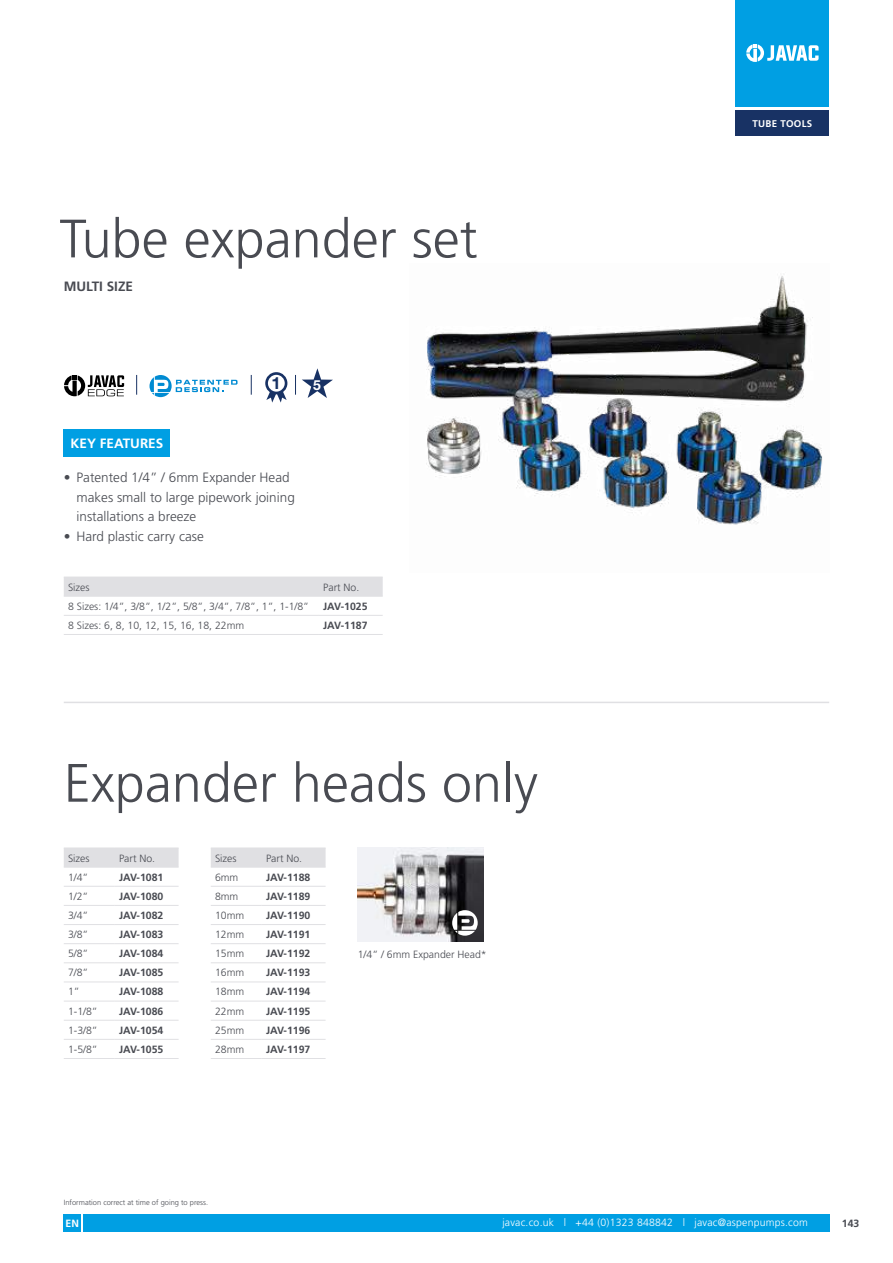
<style>
.page{position:relative;width:893px;height:1263px;background:#fff}
.page>*{position:absolute;margin:0;border:0;box-sizing:border-box;transform-origin:0 0}
.t1{font:300 54px "Frutiger LT Pro";color:#494b52}
.t2{font:700 16.95px "Helvetica Neue";color:#183264}
.t3{font:700 13.8px "Helvetica Neue";color:#fff}
.t4{font:300 13.5px/19.5px "Frutiger LT Pro";color:#494b52}
.t5{font:700 13.5px "Frutiger LT Pro";color:#fff}
.t6{font:700 13.5px "Frutiger LT Pro";color:#494b52}
.t7{font:300 10.5px "Frutiger LT Pro";color:#494b52}
.t8{font:700 10.5px "Frutiger LT Pro";color:#494b52}
.t9{font:300 10.5px "Frutiger LT Pro";letter-spacing:.02em;color:#fff}
.t10{font:700 10.5px "Frutiger LT Pro";color:#fff}
.t11{font:700 9.75px "Frutiger LT Pro";letter-spacing:.025em;color:#fff}
.t12{font:300 7.5px "Frutiger LT Pro";color:#494b52}
</style>
<div class="page">
<svg style="left:736px;top:0;width:93px;height:136px;background:#1691cc"></svg>
<div style="left:83px;top:1214px;width:746px;height:17px;background:#009fe3"></div>
<div style="left:64px;top:1214px;width:17px;height:17px;background:#009fe3"></div>
<div style="left:64px;top:578px;width:319px;height:18px;background:#e0e0e3"></div>
<hr style="left:64px;top:577px;width:255px;height:1px;background:#e0e0e3">
<hr style="left:319px;top:577px;width:64px;height:1px;background:#e0e0e3">
<hr style="left:64px;top:596px;width:255px;height:1px;background:#e0e0e3">
<hr style="left:319px;top:596px;width:64px;height:1px;background:#e0e0e3">
<hr style="left:64px;top:615px;width:255px;height:1px;background:#e0e0e3">
<hr style="left:64px;top:634px;width:255px;height:1px;background:#e0e0e3">
<hr style="left:319px;top:615px;width:64px;height:1px;background:#e0e0e3">
<hr style="left:319px;top:634px;width:64px;height:1px;background:#e0e0e3">
<div style="left:64px;top:849px;width:115px;height:18px;background:#e0e0e3"></div>
<hr style="left:64px;top:848px;width:51px;height:1px;background:#e0e0e3">
<hr style="left:115px;top:848px;width:64px;height:1px;background:#e0e0e3">
<hr style="left:64px;top:867px;width:51px;height:1px;background:#e0e0e3">
<hr style="left:115px;top:867px;width:64px;height:1px;background:#e0e0e3">
<hr style="left:64px;top:886px;width:51px;height:1px;background:#e0e0e3">
<hr style="left:115px;top:886px;width:64px;height:1px;background:#e0e0e3">
<hr style="left:64px;top:905px;width:51px;height:1px;background:#e0e0e3">
<hr style="left:115px;top:905px;width:64px;height:1px;background:#e0e0e3">
<hr style="left:64px;top:924px;width:51px;height:1px;background:#e0e0e3">
<hr style="left:115px;top:924px;width:64px;height:1px;background:#e0e0e3">
<hr style="left:64px;top:943px;width:51px;height:1px;background:#e0e0e3">
<hr style="left:115px;top:943px;width:64px;height:1px;background:#e0e0e3">
<hr style="left:64px;top:962px;width:51px;height:1px;background:#e0e0e3">
<hr style="left:115px;top:962px;width:64px;height:1px;background:#e0e0e3">
<hr style="left:64px;top:981px;width:51px;height:1px;background:#e0e0e3">
<hr style="left:115px;top:981px;width:64px;height:1px;background:#e0e0e3">
<hr style="left:64px;top:1001px;width:51px;height:1px;background:#e0e0e3">
<hr style="left:115px;top:1001px;width:64px;height:1px;background:#e0e0e3">
<hr style="left:64px;top:1020px;width:51px;height:1px;background:#e0e0e3">
<hr style="left:64px;top:1039px;width:51px;height:1px;background:#e0e0e3">
<hr style="left:64px;top:1058px;width:51px;height:1px;background:#e0e0e3">
<hr style="left:115px;top:1020px;width:64px;height:1px;background:#e0e0e3">
<hr style="left:115px;top:1039px;width:64px;height:1px;background:#e0e0e3">
<hr style="left:115px;top:1058px;width:64px;height:1px;background:#e0e0e3">
<div style="left:211px;top:849px;width:115px;height:18px;background:#e0e0e3"></div>
<hr style="left:211px;top:848px;width:51px;height:1px;background:#e0e0e3">
<hr style="left:262px;top:848px;width:64px;height:1px;background:#e0e0e3">
<hr style="left:211px;top:867px;width:51px;height:1px;background:#e0e0e3">
<hr style="left:262px;top:867px;width:64px;height:1px;background:#e0e0e3">
<hr style="left:211px;top:886px;width:51px;height:1px;background:#e0e0e3">
<hr style="left:262px;top:886px;width:64px;height:1px;background:#e0e0e3">
<hr style="left:211px;top:905px;width:51px;height:1px;background:#e0e0e3">
<hr style="left:262px;top:905px;width:64px;height:1px;background:#e0e0e3">
<hr style="left:211px;top:924px;width:51px;height:1px;background:#e0e0e3">
<hr style="left:262px;top:924px;width:64px;height:1px;background:#e0e0e3">
<hr style="left:211px;top:943px;width:51px;height:1px;background:#e0e0e3">
<hr style="left:262px;top:943px;width:64px;height:1px;background:#e0e0e3">
<hr style="left:211px;top:962px;width:51px;height:1px;background:#e0e0e3">
<hr style="left:262px;top:962px;width:64px;height:1px;background:#e0e0e3">
<hr style="left:211px;top:981px;width:51px;height:1px;background:#e0e0e3">
<hr style="left:262px;top:981px;width:64px;height:1px;background:#e0e0e3">
<hr style="left:211px;top:1001px;width:51px;height:1px;background:#e0e0e3">
<hr style="left:262px;top:1001px;width:64px;height:1px;background:#e0e0e3">
<hr style="left:211px;top:1020px;width:51px;height:1px;background:#e0e0e3">
<hr style="left:211px;top:1039px;width:51px;height:1px;background:#e0e0e3">
<hr style="left:211px;top:1058px;width:51px;height:1px;background:#e0e0e3">
<hr style="left:262px;top:1020px;width:64px;height:1px;background:#e0e0e3">
<hr style="left:262px;top:1039px;width:64px;height:1px;background:#e0e0e3">
<hr style="left:262px;top:1058px;width:64px;height:1px;background:#e0e0e3">
<img style="left:358px;top:848px;width:125px;height:93px">
<svg style="left:452px;top:910px;width:26px;height:26px"></svg>
<svg style="left:136px;top:375px;width:1px;height:20px"></svg>
<svg style="left:251px;top:375px;width:1px;height:20px"></svg>
<svg style="left:64px;top:375px;width:60px;height:21px"></svg>
<svg style="left:295px;top:375px;width:1px;height:20px"></svg>
<svg style="left:266px;top:387px;width:21px;height:16px"></svg>
<div style="left:267px;top:373px;width:19px;height:20px;background:#fff;border-radius:50%"></div>
<div style="left:265px;top:372px;width:22px;height:22px;border:3px solid #183264;border-radius:50%"></div>
<svg style="left:302px;top:368px;width:31px;height:30px"></svg>
<svg style="left:149px;top:375px;width:89px;height:22px"></svg>
<div style="left:64px;top:429px;width:106px;height:27px;background:#009fe3"></div>
<hr style="left:64px;top:702px;width:765px;height:1px;background:#e0e0e3">
<img style="left:426px;top:276px;width:397px;height:249px">
<h1 class="t1" style="left:60px;top:207px;width:420px">Tube expander set</h1>
<p class="t6" style="left:64px;top:278px;width:71px">MULTI SIZE</p>
<p class="t5" style="left:71px;top:435px;width:94px">KEY FEATURES</p>
<h2 class="t2" style="left:271px;top:370px;width:11px">1</h2>
<h3 class="t3" style="left:313px;top:374px;width:9px">5</h3>
<p class="t4" style="left:77px;top:468px;width:220px;text-indent:-13px">• Patented 1/4” / 6mm Expander Head makes small to large pipework joining installations a breeze</p>
<p class="t4" style="left:64px;top:526px;width:141px">• Hard plastic carry case</p>
<p class="t7" style="left:68px;top:581px;width:23px">Sizes</p>
<p class="t7" style="left:323px;top:581px;width:38px">Part No.</p>
<p class="t7" style="left:68px;top:600px;width:243px">8 Sizes: 1/4”, 3/8”, 1/2”, 5/8”, 3/4”, 7/8”, 1”, 1-1/8”</p>
<p class="t8" style="left:323px;top:600px;width:46px">JAV-1025</p>
<p class="t7" style="left:68px;top:619px;width:178px">8 Sizes: 6, 8, 10, 12, 15, 16, 18, 22mm</p>
<p class="t8" style="left:323px;top:619px;width:46px">JAV-1187</p>
<h1 class="t1" style="left:64px;top:752px;width:476px">Expander heads only</h1>
<p class="t7" style="left:68px;top:852px;width:23px">Sizes</p>
<p class="t7" style="left:119px;top:852px;width:38px">Part No.</p>
<p class="t7" style="left:68px;top:871px;width:22px">1/4”</p>
<p class="t8" style="left:119px;top:871px;width:46px">JAV-1081</p>
<p class="t7" style="left:68px;top:890px;width:22px">1/2”</p>
<p class="t8" style="left:119px;top:890px;width:46px">JAV-1080</p>
<p class="t7" style="left:68px;top:909px;width:22px">3/4”</p>
<p class="t8" style="left:119px;top:909px;width:46px">JAV-1082</p>
<p class="t7" style="left:68px;top:928px;width:22px">3/8”</p>
<p class="t8" style="left:119px;top:928px;width:46px">JAV-1083</p>
<p class="t7" style="left:68px;top:947px;width:22px">5/8”</p>
<p class="t8" style="left:119px;top:947px;width:46px">JAV-1084</p>
<p class="t7" style="left:68px;top:966px;width:22px">7/8”</p>
<p class="t8" style="left:119px;top:966px;width:46px">JAV-1085</p>
<p class="t7" style="left:68px;top:986px;width:13px">1”</p>
<p class="t8" style="left:119px;top:985px;width:46px">JAV-1088</p>
<p class="t7" style="left:68px;top:1005px;width:31px">1-1/8”</p>
<p class="t8" style="left:119px;top:1005px;width:46px">JAV-1086</p>
<p class="t7" style="left:68px;top:1024px;width:31px">1-3/8”</p>
<p class="t8" style="left:119px;top:1024px;width:46px">JAV-1054</p>
<p class="t7" style="left:68px;top:1043px;width:31px">1-5/8”</p>
<p class="t8" style="left:119px;top:1043px;width:46px">JAV-1055</p>
<p class="t7" style="left:215px;top:852px;width:23px">Sizes</p>
<p class="t7" style="left:266px;top:852px;width:38px">Part No.</p>
<p class="t7" style="left:215px;top:871px;width:25px">6mm</p>
<p class="t8" style="left:266px;top:871px;width:46px">JAV-1188</p>
<p class="t7" style="left:215px;top:890px;width:25px">8mm</p>
<p class="t8" style="left:266px;top:890px;width:46px">JAV-1189</p>
<p class="t7" style="left:215px;top:909px;width:31px">10mm</p>
<p class="t8" style="left:266px;top:909px;width:46px">JAV-1190</p>
<p class="t7" style="left:215px;top:928px;width:31px">12mm</p>
<p class="t8" style="left:266px;top:928px;width:46px">JAV-1191</p>
<p class="t7" style="left:215px;top:947px;width:31px">15mm</p>
<p class="t8" style="left:266px;top:947px;width:46px">JAV-1192</p>
<p class="t7" style="left:215px;top:966px;width:31px">16mm</p>
<p class="t8" style="left:266px;top:966px;width:46px">JAV-1193</p>
<p class="t7" style="left:215px;top:986px;width:31px">18mm</p>
<p class="t8" style="left:266px;top:985px;width:46px">JAV-1194</p>
<p class="t7" style="left:215px;top:1005px;width:31px">22mm</p>
<p class="t8" style="left:266px;top:1005px;width:46px">JAV-1195</p>
<p class="t7" style="left:215px;top:1024px;width:31px">25mm</p>
<p class="t8" style="left:266px;top:1024px;width:46px">JAV-1196</p>
<p class="t7" style="left:215px;top:1043px;width:31px">28mm</p>
<p class="t8" style="left:266px;top:1043px;width:46px">JAV-1197</p>
<p class="t7" style="left:358px;top:948px;width:130px">1/4” / 6mm Expander Head*</p>
<p class="t12" style="left:64px;top:1198px;width:146px">Information correct at time of going to press.</p>
<p class="t11" style="left:753px;top:118px;width:61px">TUBE TOOLS</p>
<p class="t10" style="left:66px;top:1217px;width:15px">EN</p>
<p class="t9" style="left:502px;top:1216px;width:307px">javac.co.uk l +44 (0)1323 848842 l javac@aspenpumps.com</p>
<p class="t8" style="left:842px;top:1217px;width:19px">143</p>
</div>
